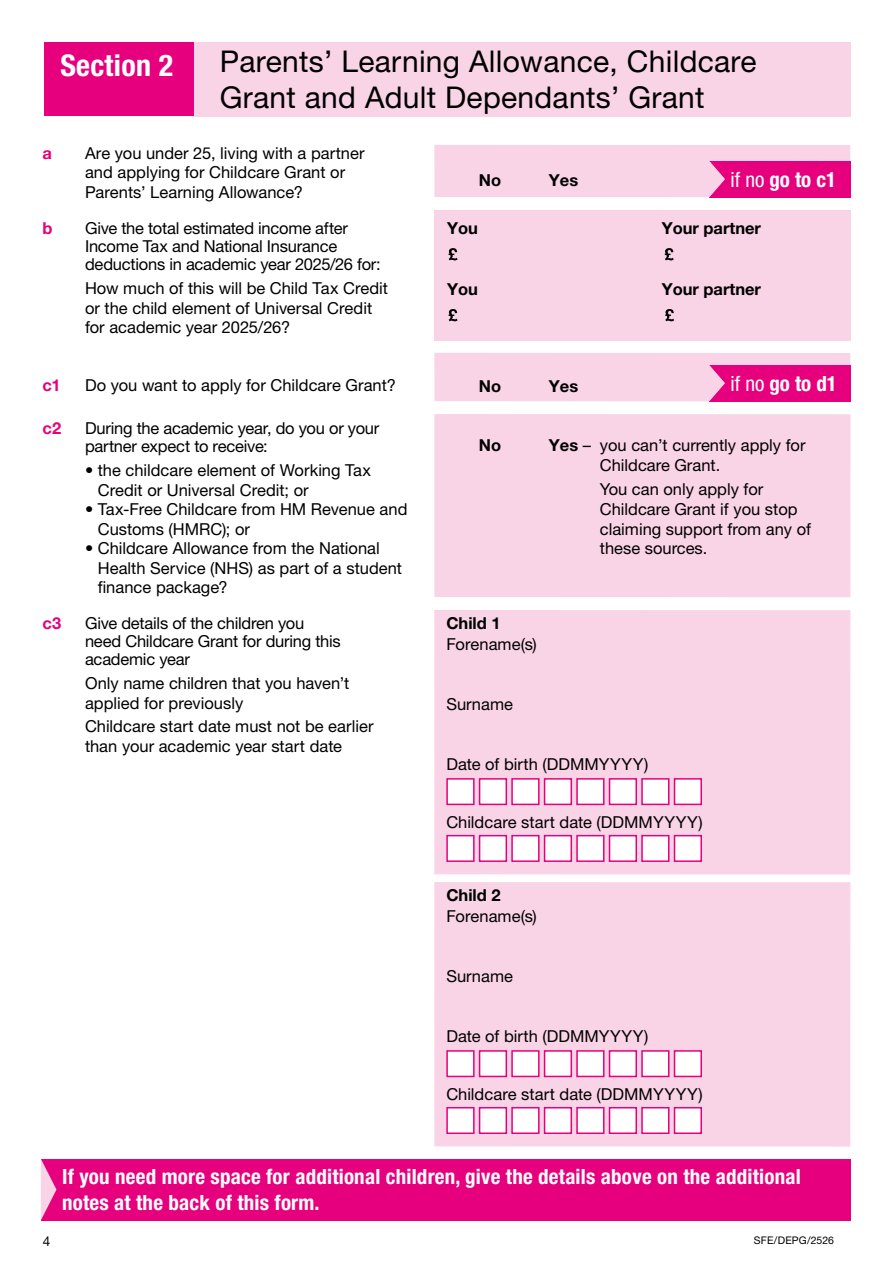
<style>
.page{position:relative;width:893px;height:1263px;background:#fff}
.page>*{position:absolute;margin:0;border:0;box-sizing:border-box;transform-origin:0 0}
.H2_-_Section_Title{font:30px/36px "Helvetica Neue LT Std";letter-spacing:.01em;color:#000}
.H2_-_Section_Title-2{font:700 condensed 30px "Helvetica Neue LT Std";letter-spacing:.01em;color:#fff}
.P_-_Signpost{font:700 condensed 21px/25.5px "Helvetica Neue LT Std";letter-spacing:.01em;color:#fff}
.P_-_Small_Signpost{font:700 condensed 21px "Helvetica Neue LT Std";color:#fff}
.P_-_Body_Pink_Q{font:16.5px/18px "Helvetica Neue LT Std";letter-spacing:-.01em;color:#000}
.P_-_Body{font:16.5px/19.8px "Helvetica Neue LT Std";color:#000}
.P_-_Body_Indented{font:16.5px/19.5px "Helvetica Neue LT Std";color:#000}
.P_-_Body_List_-_Indented{font:16.5px/19.5px "Helvetica Neue LT Std";color:#000}
.P_-_Body-2{font:700 16.5px "Helvetica Neue LT Std";color:#000}
.P_-_Body_Pink_Q-2{font:700 16.5px "Helvetica Neue LT Std";color:#e6007d}
.t1{font:13.5px "Helvetica Neue LT Std";color:#000}
.t2{font:10.5px "Helvetica Neue LT Std";letter-spacing:.01em;color:#000}
.s1{font-weight:400}
.s2{font-weight:700}
</style>
<div class="page">
<div style="left:45px;top:43px;width:153px;height:73px;background:#e6007d"></div>
<div style="left:194px;top:43px;width:656px;height:74px;background:#f9d3e6"></div>
<div style="left:434px;top:145px;width:416px;height:52px;background:#f9d3e6"></div>
<div style="left:709px;top:161px;width:141px;height:36px;background:#e6007d"></div>
<svg style="left:709px;top:161px;width:16px;height:36px"></svg>
<div style="left:434px;top:210px;width:416px;height:130px;background:#f9d3e6"></div>
<svg style="left:449px;top:248px;width:9px;height:12px"></svg>
<svg style="left:665px;top:248px;width:9px;height:12px"></svg>
<svg style="left:449px;top:309px;width:9px;height:12px"></svg>
<svg style="left:665px;top:309px;width:9px;height:12px"></svg>
<div style="left:434px;top:353px;width:416px;height:48px;background:#f9d3e6"></div>
<div style="left:709px;top:365px;width:141px;height:36px;background:#e6007d"></div>
<div style="left:434px;top:414px;width:416px;height:183px;background:#f9d3e6"></div>
<div style="left:434px;top:610px;width:416px;height:264px;background:#f9d3e6"></div>
<div style="left:446px;top:778px;width:29px;height:27px;background:#fff;border:2px solid #e6007d"></div>
<div style="left:479px;top:778px;width:28px;height:27px;background:#fff;border:2px solid #e6007d"></div>
<div style="left:511px;top:778px;width:29px;height:27px;background:#fff;border:2px solid #e6007d"></div>
<div style="left:544px;top:778px;width:28px;height:27px;background:#fff;border:2px solid #e6007d"></div>
<div style="left:576px;top:778px;width:28px;height:27px;background:#fff;border:2px solid #e6007d"></div>
<div style="left:609px;top:778px;width:28px;height:27px;background:#fff;border:2px solid #e6007d"></div>
<div style="left:641px;top:778px;width:28px;height:27px;background:#fff;border:2px solid #e6007d"></div>
<div style="left:674px;top:778px;width:28px;height:27px;background:#fff;border:2px solid #e6007d"></div>
<div style="left:446px;top:835px;width:29px;height:27px;background:#fff;border:2px solid #e6007d"></div>
<div style="left:479px;top:835px;width:28px;height:27px;background:#fff;border:2px solid #e6007d"></div>
<div style="left:511px;top:835px;width:29px;height:27px;background:#fff;border:2px solid #e6007d"></div>
<div style="left:544px;top:835px;width:28px;height:27px;background:#fff;border:2px solid #e6007d"></div>
<div style="left:576px;top:835px;width:28px;height:27px;background:#fff;border:2px solid #e6007d"></div>
<div style="left:609px;top:835px;width:28px;height:27px;background:#fff;border:2px solid #e6007d"></div>
<div style="left:641px;top:835px;width:28px;height:27px;background:#fff;border:2px solid #e6007d"></div>
<div style="left:674px;top:835px;width:28px;height:27px;background:#fff;border:2px solid #e6007d"></div>
<div style="left:434px;top:882px;width:416px;height:264px;background:#f9d3e6"></div>
<div style="left:446px;top:1050px;width:29px;height:27px;background:#fff;border:2px solid #e6007d"></div>
<div style="left:479px;top:1050px;width:28px;height:27px;background:#fff;border:2px solid #e6007d"></div>
<div style="left:511px;top:1050px;width:29px;height:27px;background:#fff;border:2px solid #e6007d"></div>
<div style="left:544px;top:1050px;width:28px;height:27px;background:#fff;border:2px solid #e6007d"></div>
<div style="left:576px;top:1050px;width:28px;height:27px;background:#fff;border:2px solid #e6007d"></div>
<div style="left:609px;top:1050px;width:28px;height:27px;background:#fff;border:2px solid #e6007d"></div>
<div style="left:641px;top:1050px;width:28px;height:27px;background:#fff;border:2px solid #e6007d"></div>
<div style="left:674px;top:1050px;width:28px;height:27px;background:#fff;border:2px solid #e6007d"></div>
<div style="left:446px;top:1107px;width:29px;height:27px;background:#fff;border:2px solid #e6007d"></div>
<div style="left:479px;top:1107px;width:28px;height:27px;background:#fff;border:2px solid #e6007d"></div>
<div style="left:511px;top:1107px;width:29px;height:27px;background:#fff;border:2px solid #e6007d"></div>
<div style="left:544px;top:1107px;width:28px;height:27px;background:#fff;border:2px solid #e6007d"></div>
<div style="left:576px;top:1107px;width:28px;height:27px;background:#fff;border:2px solid #e6007d"></div>
<div style="left:609px;top:1107px;width:28px;height:27px;background:#fff;border:2px solid #e6007d"></div>
<div style="left:641px;top:1107px;width:28px;height:27px;background:#fff;border:2px solid #e6007d"></div>
<div style="left:674px;top:1107px;width:28px;height:27px;background:#fff;border:2px solid #e6007d"></div>
<div style="left:41px;top:1159px;width:809px;height:61px;background:#e6007d"></div>
<svg style="left:41px;top:1159px;width:15px;height:61px"></svg>
<svg style="left:709px;top:365px;width:16px;height:36px"></svg>
<h2 class="H2_-_Section_Title-2" style="left:60px;top:47px;width:114px">Section 2</h2>
<h2 class="H2_-_Section_Title" style="left:220px;top:43px;width:538px">Parents’ Learning Allowance, Childcare<br>Grant and Adult Dependants’ Grant</h2>
<p class="P_-_Body_Pink_Q-2" style="left:43px;top:143px;width:11px">a</p>
<p class="P_-_Body_Pink_Q" style="left:85px;top:143px;width:281px;line-height:19.5px">Are you under 25, living with a partner and applying for Childcare Grant or<br>Parents’ Learning Allowance?</p>
<p class="P_-_Body-2" style="left:479px;top:170px;width:24px">No</p>
<p class="P_-_Body-2" style="left:549px;top:170px;width:31px">Yes</p>
<p class="P_-_Small_Signpost" style="left:731px;top:166px;width:107px"><span class="s1">if no</span> go to c1</p>
<p class="P_-_Body_Pink_Q-2" style="left:43px;top:218px;width:12px">b</p>
<p class="P_-_Body_Pink_Q" style="left:85px;top:219px;width:297px">Give the total estimated income after<br>Income Tax and National Insurance deductions in academic year 2025/26 for:</p>
<p class="P_-_Body-2" style="left:447px;top:218px;width:32px">You</p>
<p class="P_-_Body-2" style="left:662px;top:218px;width:101px">Your partner</p>
<p class="P_-_Body_Indented" style="left:85px;top:278px;width:305px">How much of this will be Child Tax Credit or the child element of Universal Credit for academic year 2025/26?</p>
<p class="P_-_Body-2" style="left:447px;top:279px;width:32px">You</p>
<p class="P_-_Body-2" style="left:662px;top:279px;width:101px">Your partner</p>
<p class="P_-_Body_Pink_Q-2" style="left:43px;top:375px;width:20px">c1</p>
<p class="P_-_Body_Pink_Q" style="left:85px;top:376px;width:313px">Do you want to apply for Childcare Grant?</p>
<p class="P_-_Body-2" style="left:479px;top:375px;width:24px">No</p>
<p class="P_-_Body-2" style="left:549px;top:375px;width:31px">Yes</p>
<p class="P_-_Small_Signpost" style="left:731px;top:370px;width:108px"><span class="s1">if no</span> go to d1</p>
<p class="P_-_Body_Pink_Q-2" style="left:43px;top:418px;width:20px">c2</p>
<p class="P_-_Body_Pink_Q" style="left:85px;top:419px;width:296px">During the academic year, do you or your partner expect to receive:</p>
<p class="P_-_Body_List_-_Indented" style="left:98px;top:460px;width:275px;text-indent:-13px">• the childcare element of Working Tax<br>Credit or Universal Credit; or</p>
<p class="P_-_Body_List_-_Indented" style="left:98px;top:499px;width:311px;text-indent:-13px">• Tax-Free Childcare from HM Revenue and<br>Customs (HMRC); or</p>
<p class="P_-_Body_List_-_Indented" style="left:98px;top:538px;width:306px;text-indent:-13px">• Childcare Allowance from the National<br>Health Service (NHS) as part of a student finance package?</p>
<p class="P_-_Body-2" style="left:479px;top:435px;width:24px">No</p>
<p class="P_-_Body" style="left:600px;top:435px;width:207px;text-indent:-51px"><span class="s2">Yes</span> – you can’t currently apply for<br>Childcare Grant.</p>
<p class="P_-_Body" style="left:600px;top:479px;width:213px">You can only apply for<br>Childcare Grant if you stop claiming support from any of these sources.</p>
<p class="P_-_Body_Pink_Q-2" style="left:43px;top:613px;width:20px">c3</p>
<p class="P_-_Body_Pink_Q" style="left:85px;top:614px;width:257px">Give details of the children you need Childcare Grant for during this academic year</p>
<p class="P_-_Body_Indented" style="left:85px;top:673px;width:266px">Only name children that you haven’t applied for previously</p>
<p class="P_-_Body_Indented" style="left:85px;top:716px;width:290px">Childcare start date must not be earlier than your academic year start date</p>
<p class="P_-_Body-2" style="left:446px;top:613px;width:56px">Child 1</p>
<p class="P_-_Body" style="left:446px;top:634px;width:92px">Forename(s)</p>
<p class="P_-_Body" style="left:446px;top:694px;width:68px">Surname</p>
<p class="P_-_Body" style="left:446px;top:754px;width:204px">Date of birth (DDMMYYYY)</p>
<p class="P_-_Body" style="left:446px;top:812px;width:258px">Childcare start date (DDMMYYYY)</p>
<p class="P_-_Body-2" style="left:446px;top:885px;width:56px">Child 2</p>
<p class="P_-_Body" style="left:446px;top:906px;width:92px">Forename(s)</p>
<p class="P_-_Body" style="left:446px;top:966px;width:68px">Surname</p>
<p class="P_-_Body" style="left:446px;top:1026px;width:204px">Date of birth (DDMMYYYY)</p>
<p class="P_-_Body" style="left:446px;top:1084px;width:258px">Childcare start date (DDMMYYYY)</p>
<p class="P_-_Signpost" style="left:62px;top:1164px;width:740px">If you need more space for additional children, give the details above on the additional notes at the back of this form.</p>
<p class="t1" style="left:43px;top:1233px;width:9px">4</p>
<p class="t2" style="left:754px;top:1234px;width:82px">SFE/DEPG/2526</p>
</div>
